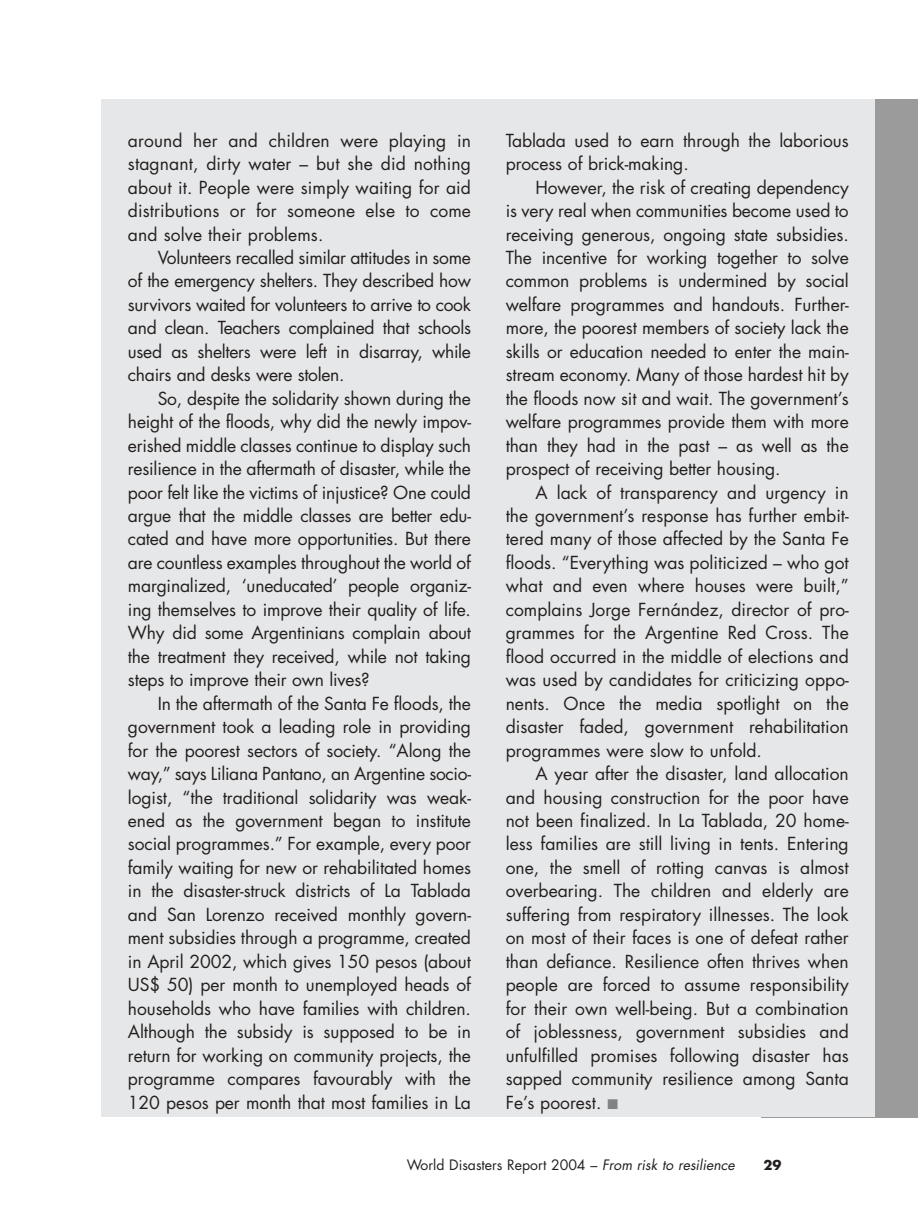
<style>
.page{position:relative;width:918px;height:1216px;background:#fff}
.page>*{position:absolute;margin:0;border:0;box-sizing:border-box;transform-origin:0 0}
.t1{font:17.5px/23.4px "Futura";letter-spacing:-.005em;color:#231f1f;text-align:justify}
.t2{font:14px "Futura";color:#231f1f}
.t3{font:700 13.12px "Futura";color:#231f1f}
.s1{color:#808284}
.s2{font-style:italic}
</style>
<div class="page">
<div style="left:101px;top:99px;width:817px;height:1019px;background:#e6e7e8"></div>
<p class="t1" style="left:128px;top:130px;width:345px">around her and children were playing in stagnant, dirty water – but she did nothing about it. People were simply waiting for aid distributions or for someone else to come and solve their problems.</p>
<p class="t1" style="left:128px;top:247px;width:345px;text-indent:30px">Volunteers recalled similar attitudes in some of the emergency shelters. They described how survivors waited for volunteers to arrive to cook and clean. Teachers complained that schools used as shelters were left in disarray, while chairs and desks were stolen.</p>
<p class="t1" style="left:128px;top:388px;width:345px;text-indent:30px">So, despite the solidarity shown during the height of the floods, why did the newly impov&shy;erished middle classes continue to display such resilience in the aftermath of disaster, while the poor felt like the victims of injustice? One could argue that the middle classes are better edu&shy;cated and have more opportunities. But there are countless examples throughout the world of marginalized, ‘uneducated’ people organiz&shy;ing themselves to improve their quality of life.<br>Why did some Argentinians complain about the treatment they received, while not taking steps to improve their own lives?</p>
<p class="t1" style="left:128px;top:693px;width:345px;text-indent:30px">In the aftermath of the Santa Fe floods, the government took a leading role in providing for the poorest sectors of society. “Along the way,” says Liliana Pantano, an Argentine socio&shy;logist, “the traditional solidarity was weak&shy;ened as the government began to institute social programmes.” For example, every poor family waiting for new or rehabilitated homes in the disaster-struck districts of La Tablada and San Lorenzo received monthly govern&shy;ment subsidies through a programme, created in April 2002, which gives 150 pesos (about US$ 50) per month to unemployed heads of households who have families with children.<br>Although the subsidy is supposed to be in return for working on community projects, the programme compares favourably with the 120 pesos per month that most families in La</p>
<p class="t1" style="left:506px;top:130px;width:345px">Tablada used to earn through the laborious process of brick-making.</p>
<p class="t1" style="left:506px;top:177px;width:345px;text-indent:30px">However, the risk of creating dependency is very real when communities become used to receiving generous, ongoing state subsidies.<br>The incentive for working together to solve common problems is undermined by social welfare programmes and handouts. Further&shy;more, the poorest members of society lack the skills or education needed to enter the main&shy;stream economy. Many of those hardest hit by the floods now sit and wait. The government’s welfare programmes provide them with more than they had in the past – as well as the prospect of receiving better housing.</p>
<p class="t1" style="left:506px;top:482px;width:345px;text-indent:30px">A lack of transparency and urgency in the government’s response has further embit&shy;tered many of those affected by the Santa Fe floods. “Everything was politicized – who got what and even where houses were built,” complains Jorge Fernández, director of pro&shy;grammes for the Argentine Red Cross. The flood occurred in the middle of elections and was used by candidates for criticizing oppo&shy;nents. Once the media spotlight on the disaster faded, government rehabilitation programmes were slow to unfold.</p>
<p class="t1" style="left:506px;top:763px;width:345px;text-indent:30px">A year after the disaster, land allocation and housing construction for the poor have not been finalized. In La Tablada, 20 home&shy;less families are still living in tents. Entering one, the smell of rotting canvas is almost overbearing. The children and elderly are suffering from respiratory illnesses. The look on most of their faces is one of defeat rather than defiance. Resilience often thrives when people are forced to assume responsibility for their own well-being. But a combination of joblessness, government subsidies and unfulfilled promises following disaster has sapped community resilience among Santa Fe’s poorest. <span class="s1">■</span></p>
<p class="t2" style="left:407px;top:1158px;width:329px">World Disasters Report 2004 – <span class="s2">From risk to resilience</span></p>
<p class="t3" style="left:764px;top:1159px;width:20px">29</p>
</div>
